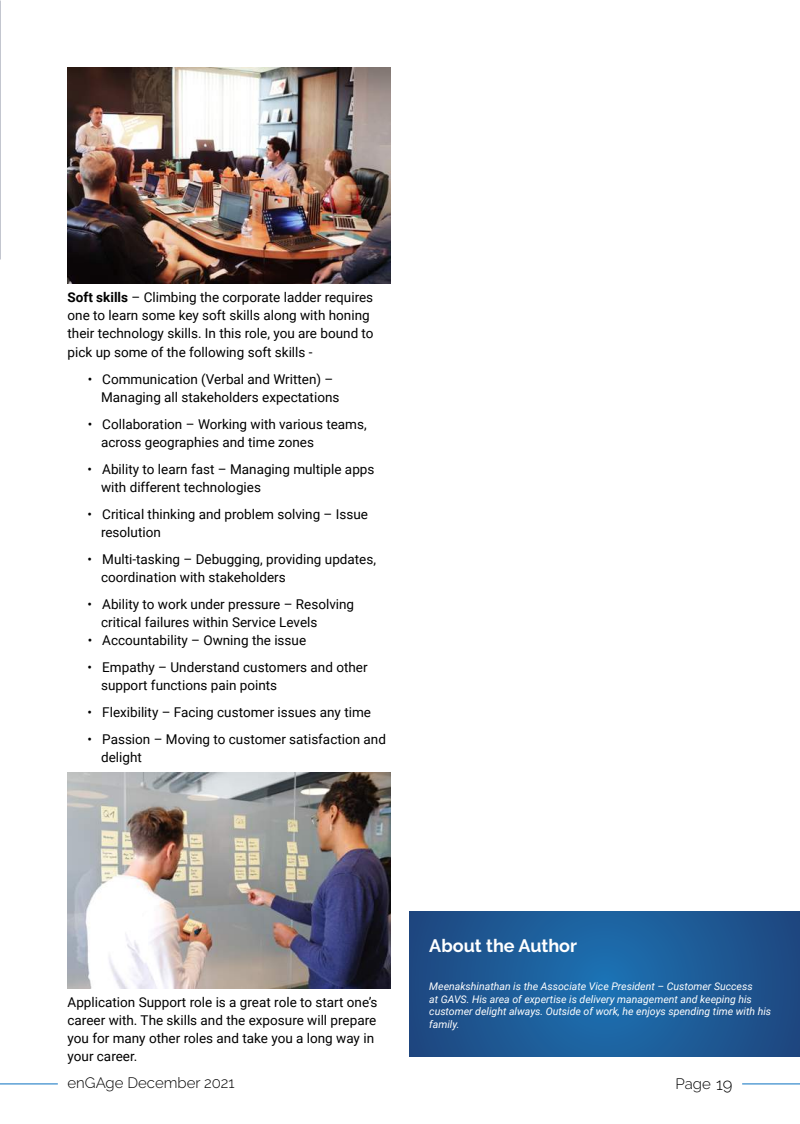
<style>
.page{position:relative;width:800px;height:1124px;background:#fff}
.page>*{position:absolute;margin:0;border:0;box-sizing:border-box;transform-origin:0 0}
.t1{font:700 18px "Raleway";color:#fff}
.t2{font:300 15px "Raleway";color:#000}
.t3{font:13.5px/18px "Roboto";color:#000}
.t4{font:italic 10.5px/12.6px "Roboto";color:#fff}
.s1{font-weight:700}
.s2{font-size:16.5px}
</style>
<div class="page">
<svg style="left:409px;top:911px;width:390px;height:145px;background:#1d5a96"></svg>
<img style="left:68px;top:67px;width:323px;height:216px">
<img style="left:68px;top:772px;width:323px;height:215px">
<hr style="left:0;top:1082px;width:58px;height:2px;background:#5ca0d5">
<hr style="left:741px;top:1082px;width:58px;height:2px;background:#5ca0d5">
<p class="t3" style="left:68px;top:288px;width:307px"><span class="s1">Soft skills</span> – Climbing the corporate ladder requires one to learn some key soft skills along with honing their technology skills. In this role, you are bound to pick up some of the following soft skills -</p>
<p class="t3" style="left:101px;top:369px;width:240px;text-indent:-13px">• Communication (Verbal and Written) –<br>Managing all stakeholders expectations</p>
<p class="t3" style="left:101px;top:414px;width:267px;text-indent:-13px">• Collaboration – Working with various teams, across geographies and time zones</p>
<p class="t3" style="left:101px;top:459px;width:275px;text-indent:-13px">• Ability to learn fast – Managing multiple apps with different technologies</p>
<p class="t3" style="left:101px;top:504px;width:268px;text-indent:-13px">• Critical thinking and problem solving – Issue resolution</p>
<p class="t3" style="left:101px;top:549px;width:276px;text-indent:-13px">• Multi-tasking – Debugging, providing updates, coordination with stakeholders</p>
<p class="t3" style="left:101px;top:594px;width:254px;text-indent:-13px">• Ability to work under pressure – Resolving critical failures within Service Levels</p>
<p class="t3" style="left:88px;top:630px;width:220px">• Accountability – Owning the issue</p>
<p class="t3" style="left:101px;top:657px;width:268px;text-indent:-13px">• Empathy – Understand customers and other support functions pain points</p>
<p class="t3" style="left:88px;top:702px;width:285px">• Flexibility – Facing customer issues any time</p>
<p class="t3" style="left:101px;top:729px;width:286px;text-indent:-13px">• Passion – Moving to customer satisfaction and delight</p>
<h1 class="t1" style="left:429px;top:935px;width:149px">About the Author</h1>
<p class="t4" style="left:429px;top:979px;width:343px">Meenakshinathan is the Associate Vice President – Customer Success<br>at GAVS. His area of expertise is delivery management and keeping his customer delight always. Outside of work, he enjoys spending time with his family.</p>
<p class="t3" style="left:68px;top:992px;width:311px">Application Support role is a great role to start one’s career with. The skills and the exposure will prepare you for many other roles and take you a long way in your career.</p>
<p class="t2" style="left:68px;top:1074px;width:168px">enGAge December 2021</p>
<p class="t2" style="left:675px;top:1074px;width:58px">Page <span class="s2">19</span></p>
</div>
